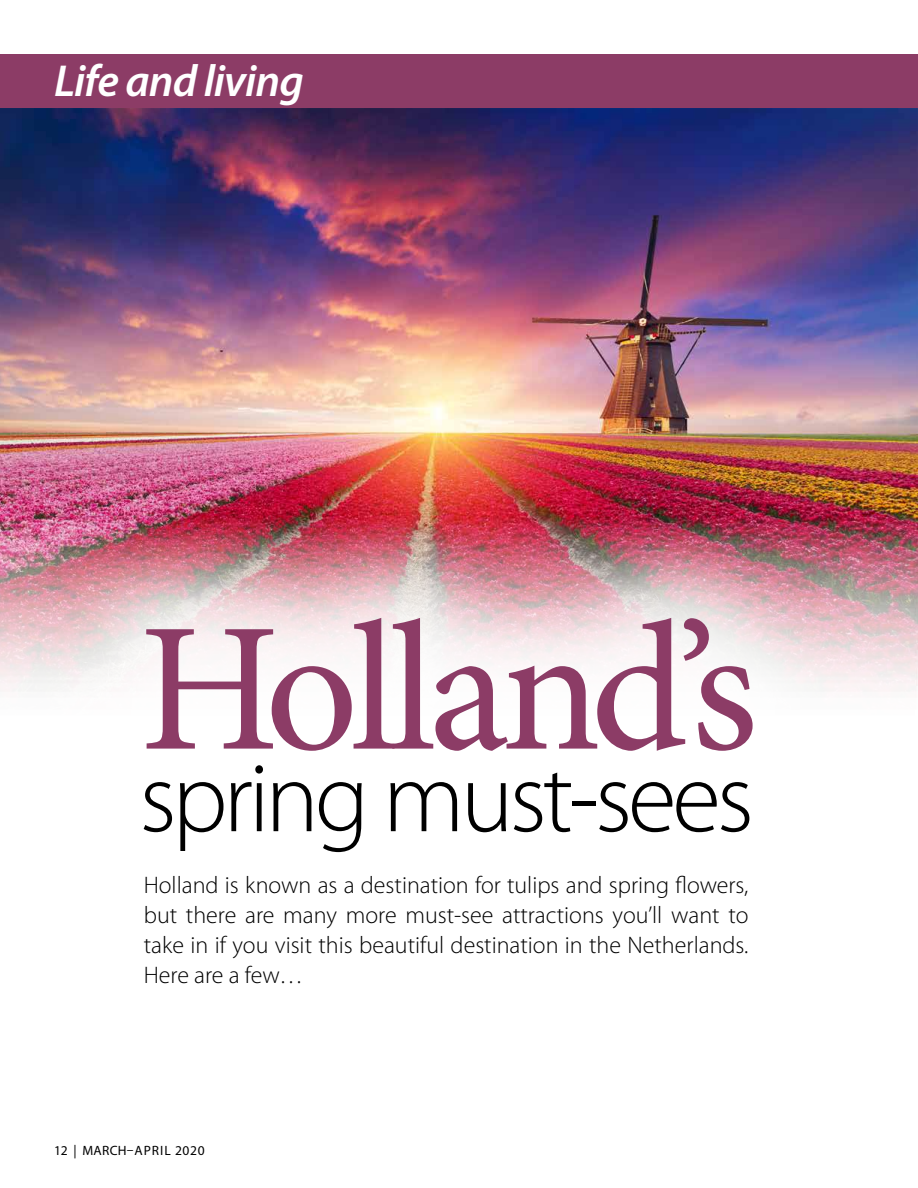
<style>
.page{position:relative;width:918px;height:1188px;background:#fff}
.page>*{position:absolute;margin:0;border:0;box-sizing:border-box;transform-origin:0 0}
.t1{font:183.6px "Minion Pro";letter-spacing:-.04em;color:#8c3c66}
.t2{font:300 100.05px "Myriad Pro";letter-spacing:-.04em;color:#000}
.t3{font:italic 600 45px "Myriad Pro";letter-spacing:-.02em;color:#fff}
.t4{font:300 24px/30px "Myriad Pro";color:#000;text-align:justify}
.t5{font:13.5px "Myriad Pro";letter-spacing:.05em;color:#000}
</style>
<div class="page">
<img style="left:0;top:108px;width:918px;height:583px">
<div style="left:0;top:54px;width:918px;height:54px;background:#8c3c66"></div>
<div style="left:42px;top:516px;width:811px;height:436px;background:#fff;opacity:.75"></div>
<h3 class="t3" style="left:54px;top:53px;width:251px">Life and living</h3>
<h1 class="t1" style="left:139px;top:567px;width:620px">Holland’s</h1>
<h2 class="t2" style="left:139px;top:743px;width:616px">spring must-sees</h2>
<p class="t4" style="left:144px;top:871px;width:606px">Holland is known as a destination for tulips and spring flowers, but there are many more must-see attractions you’ll want to take in if you visit this beautiful destination in the Netherlands.<br>Here are a few…</p>
<p class="t5" style="left:54px;top:1142px;width:152px">12 | MARCH–APRIL 2020</p>
</div>
